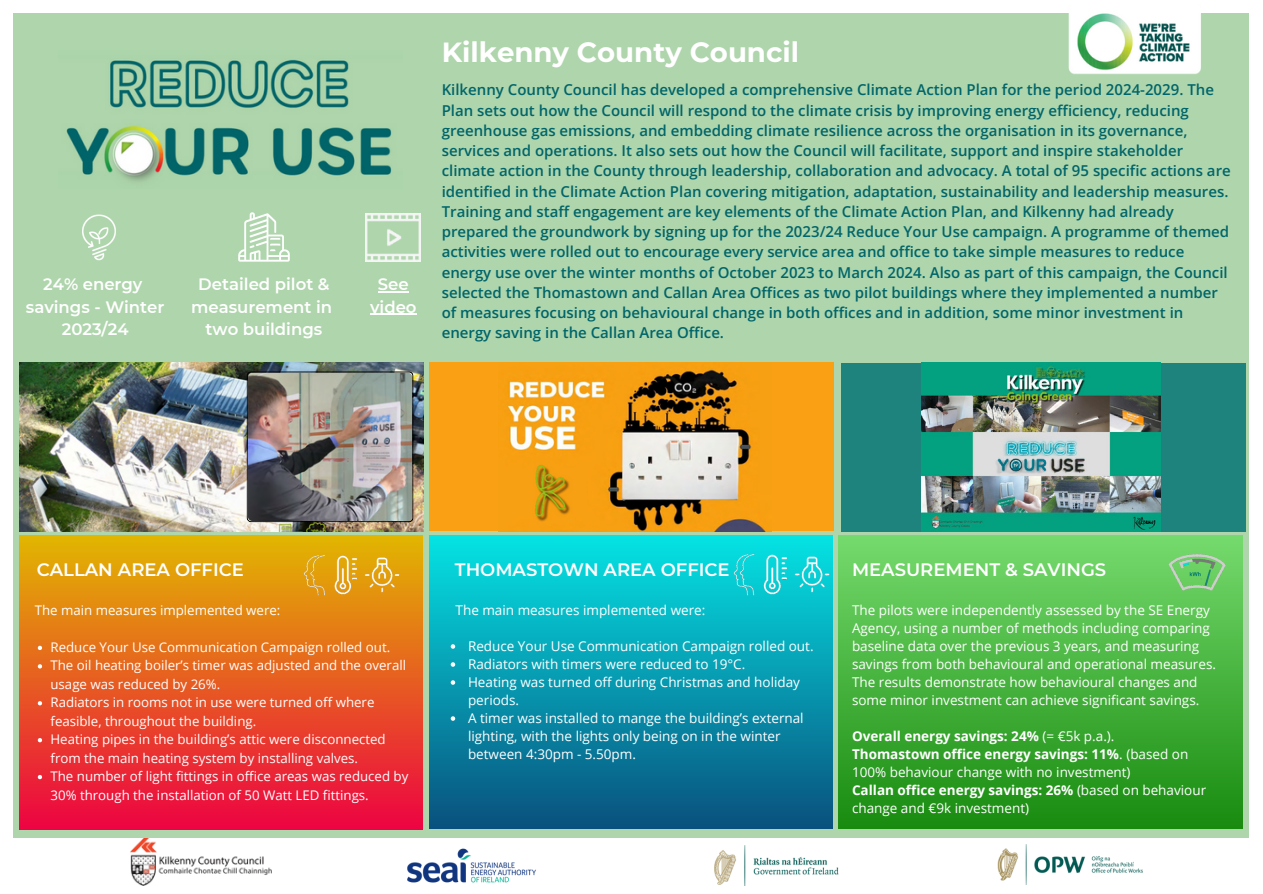
<style>
.page{position:relative;width:1263px;height:894px;background:#fff}
.page>*{position:absolute;margin:0;border:0;box-sizing:border-box;transform-origin:0 0}
.t1{font:700 27.6px "Montserrat";color:#fff}
.t2{font:600 18px "Montserrat";color:#fff}
.t3{font:600 16.5px/22.5px "Montserrat";color:#fff;text-align:center}
.t4{font:600 15px/20.2px "Open Sans";color:#00656a}
.t5{font:13.5px/18px "Open Sans";color:#fff}
.t6{font:13.2px/18.5px "Open Sans";color:#fff}
.s1{font-weight:700}
</style>
<div class="page">
<div style="left:13px;top:13px;width:1236px;height:823px;background:#afd5ac"></div>
<img style="left:66px;top:59px;width:326px;height:123px">
<img style="left:238px;top:212px;width:52px;height:50px">
<img style="left:82px;top:214px;width:34px;height:47px">
<div style="left:19px;top:535px;width:404px;height:293px;background:linear-gradient(to bottom,#e1b600,#ed0442)"></div>
<img style="left:367px;top:554px;width:37px;height:41px">
<img style="left:304px;top:554px;width:63px;height:41px">
<div style="left:429px;top:535px;width:404px;height:293px;background:linear-gradient(to bottom,#05e3e3,#09517d)"></div>
<div style="left:839px;top:535px;width:403px;height:293px;background:linear-gradient(to bottom,#76db6d,#188b0f)"></div>
<img style="left:1068px;top:13px;width:133px;height:61px">
<img style="left:997px;top:844px;width:145px;height:40px">
<img style="left:714px;top:845px;width:125px;height:40px">
<img style="left:408px;top:848px;width:128px;height:35px">
<div style="left:429px;top:362px;width:404px;height:169px;background:#f9a014"></div>
<img style="left:507px;top:367px;width:260px;height:164px">
<img style="left:797px;top:553px;width:36px;height:42px">
<img style="left:734px;top:553px;width:63px;height:42px">
<img style="left:1168px;top:553px;width:58px;height:38px">
<img style="left:131px;top:838px;width:140px;height:47px">
<img style="left:19px;top:362px;width:404px;height:169px">
<img style="left:247px;top:371px;width:166px;height:151px">
<div style="left:841px;top:363px;width:404px;height:168px;background:#1e837d"></div>
<img style="left:921px;top:362px;width:240px;height:169px">
<img style="left:365px;top:213px;width:55px;height:49px">
<svg style="left:38px;top:645px;width:4px;height:5px"></svg>
<svg style="left:38px;top:664px;width:4px;height:4px"></svg>
<svg style="left:38px;top:701px;width:4px;height:4px"></svg>
<svg style="left:38px;top:737px;width:4px;height:5px"></svg>
<svg style="left:38px;top:774px;width:4px;height:5px"></svg>
<svg style="left:451px;top:644px;width:4px;height:4px"></svg>
<svg style="left:451px;top:662px;width:4px;height:4px"></svg>
<svg style="left:451px;top:680px;width:4px;height:4px"></svg>
<svg style="left:451px;top:716px;width:4px;height:4px"></svg>
<hr style="left:378px;top:291px;width:31px;height:1px;background:#fff">
<hr style="left:370px;top:314px;width:47px;height:1px;background:#fff">
<p class="t3" style="left:26px;top:273px;width:140px">24% energy savings - Winter<br>2023/24</p>
<h2 class="t3" style="left:191px;top:273px;width:143px">Detailed pilot &amp; measurement in two buildings</h2>
<p class="t3" style="left:370px;top:273px;width:48px">See video</p>
<p class="t1" style="left:442px;top:35px;width:359px">Kilkenny County Council</p>
<p class="t4" style="left:442px;top:79px;width:790px">Kilkenny County Council has developed a comprehensive Climate Action Plan for the period 2024-2029. The Plan sets out how the Council will respond to the climate crisis by improving energy efficiency, reducing greenhouse gas emissions, and embedding climate resilience across the organisation in its governance, services and operations. It also sets out how the Council will facilitate, support and inspire stakeholder climate action in the County through leadership, collaboration and advocacy. A total of 95 specific actions are identified in the Climate Action Plan covering mitigation, adaptation, sustainability and leadership measures.<br>Training and staff engagement are key elements of the Climate Action Plan, and Kilkenny had already prepared the groundwork by signing up for the 2023/24 Reduce Your Use campaign. A programme of themed activities were rolled out to encourage every service area and office to take simple measures to reduce energy use over the winter months of October 2023 to March 2024. Also as part of this campaign, the Council selected the Thomastown and Callan Area Offices as two pilot buildings where they implemented a number of measures focusing on behavioural change in both offices and in addition, some minor investment in energy saving in the Callan Area Office.</p>
<p class="t2" style="left:37px;top:558px;width:209px">CALLAN AREA OFFICE</p>
<h5 class="t6" style="left:35px;top:600px;width:247px">The main measures implemented were:</h5>
<p class="t6" style="left:51px;top:637px;width:341px">Reduce Your Use Communication Campaign rolled out.</p>
<p class="t6" style="left:51px;top:655px;width:357px">The oil heating boiler’s timer was adjusted and the overall usage was reduced by 26%.</p>
<p class="t6" style="left:51px;top:692px;width:325px">Radiators in rooms not in use were turned off where feasible, throughout the building.</p>
<p class="t6" style="left:51px;top:729px;width:337px">Heating pipes in the building’s attic were disconnected from the main heating system by installing valves.</p>
<p class="t6" style="left:51px;top:766px;width:359px">The number of light fittings in office areas was reduced by<br>30% through the installation of 50 Watt LED fittings.</p>
<p class="t2" style="left:455px;top:558px;width:276px">THOMASTOWN AREA OFFICE</p>
<p class="t5" style="left:456px;top:600px;width:251px">The main measures implemented were:</p>
<h2 class="t5" style="left:468px;top:636px;width:347px">Reduce Your Use Communication Campaign rolled out.</h2>
<h5 class="t5" style="left:468px;top:654px;width:279px">Radiators with timers were reduced to 19°C.</h5>
<h5 class="t5" style="left:468px;top:672px;width:334px">Heating was turned off during Christmas and holiday periods.</h5>
<h3 class="t5" style="left:468px;top:708px;width:337px">A timer was installed to mange the building’s external lighting, with the lights only being on in the winter between 4:30pm - 5.50pm.</h3>
<p class="t2" style="left:852px;top:558px;width:256px">MEASUREMENT &amp; SAVINGS</p>
<p class="t5" style="left:852px;top:600px;width:366px">The pilots were independently assessed by the SE Energy Agency, using a number of methods including comparing baseline data over the previous 3 years, and measuring savings from both behavioural and operational measures.<br>The results demonstrate how behavioural changes and some minor investment can achieve significant savings.</p>
<p class="t5" style="left:852px;top:726px;width:356px"><span class="s1">Overall energy savings: 24%</span> (= €5k p.a.).<br><span class="s1">Thomastown office energy savings: 11%</span>. (based on 100% behaviour change with no investment)<br><span class="s1">Callan office energy savings: 26%</span> (based on behaviour change and €9k investment)</p>
</div>
